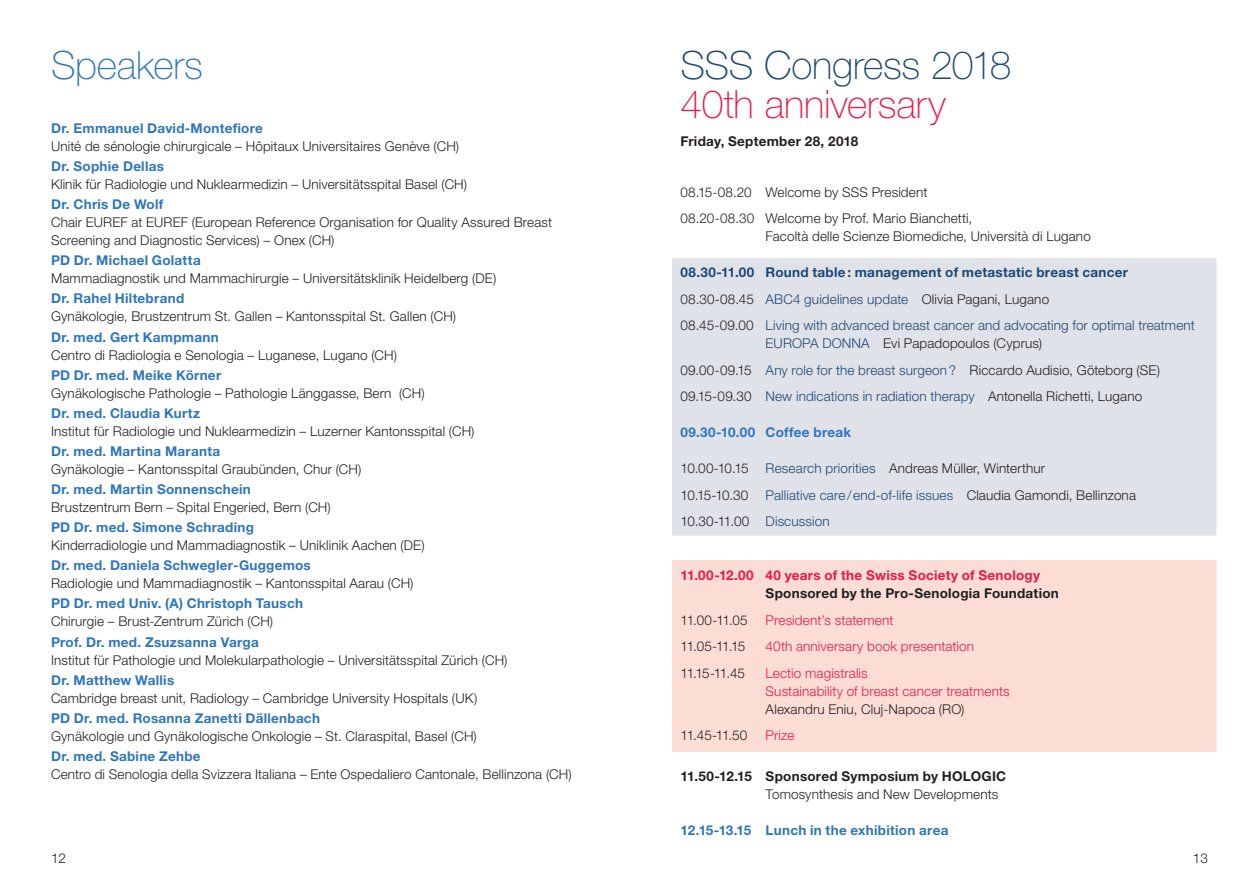
<style>
.page{position:relative;width:1259px;height:893px;background:#fff}
.page>*{position:absolute;margin:0;border:0;box-sizing:border-box;transform-origin:0 0}
.t1{font:100 39px "Helvetica Neue LT Std";letter-spacing:-.01em;color:#1d4874}
.t2{font:100 39px "Helvetica Neue LT Std";letter-spacing:-.005em;color:#ed1845}
.t3{font:100 39px "Helvetica Neue LT Std";letter-spacing:-.005em;color:#2e76bc}
.t4{font:300 13.5px/26.5px "Helvetica Neue LT Std";letter-spacing:.01em;color:#231f20}
.t5{font:700 13.5px "Helvetica Neue LT Std";letter-spacing:.02em;color:#2e76bc}
.t6{font:300 13.5px/26.5px "Helvetica Neue LT Std";letter-spacing:.01em;color:#1d4874}
.t7{font:300 13.5px/18px "Helvetica Neue LT Std";letter-spacing:.01em;color:#ed1845}
.t8{font:700 13.5px "Helvetica Neue LT Std";letter-spacing:.02em;color:#231f20}
.t9{font:700 13.5px "Helvetica Neue LT Std";letter-spacing:.02em;color:#ed1845}
.s1{font-weight:700}
.s2{color:#231f20}
.s3{color:#1d4874}
</style>
<div class="page">
<div style="left:672px;top:258px;width:544px;height:278px;background:#e0e2e9"></div>
<div style="left:672px;top:560px;width:544px;height:192px;background:#fcddd6"></div>
<h1 class="t3" style="left:51px;top:43px;width:153px">Speakers</h1>
<h1 class="t1" style="left:680px;top:43px;width:332px">SSS Congress 2018</h1>
<h1 class="t2" style="left:680px;top:82px;width:267px">40th anniversary</h1>
<p class="t8" style="left:680px;top:133px;width:179px">Friday, September 28, 2018</p>
<p class="t5" style="left:51px;top:120px;width:213px">Dr. Emmanuel David-Montefiore</p>
<p class="t4" style="left:51px;top:133px;width:410px">Unité de sénologie chirurgicale – Hôpitaux Universitaires Genève (CH)</p>
<p class="t5" style="left:51px;top:158px;width:114px">Dr. Sophie Dellas</p>
<p class="t4" style="left:51px;top:171px;width:417px">Klinik für Radiologie und Nuklearmedizin – Universitätsspital Basel (CH)</p>
<p class="t5" style="left:51px;top:196px;width:114px">Dr. Chris De Wolf</p>
<p class="t4" style="left:51px;top:213px;width:502px;line-height:18px">Chair EUREF at EUREF (European Reference Organisation for Quality Assured Breast<br>Screening and Diagnostic Services) – Onex (CH)</p>
<p class="t5" style="left:51px;top:252px;width:151px">PD Dr. Michael Golatta</p>
<p class="t4" style="left:51px;top:265px;width:447px">Mammadiagnostik und Mammachirurgie – Universitätsklinik Heidelberg (DE)</p>
<p class="t5" style="left:51px;top:290px;width:135px">Dr. Rahel Hiltebrand</p>
<p class="t4" style="left:51px;top:303px;width:407px">Gynäkologie, Brustzentrum St. Gallen – Kantonsspital St. Gallen (CH)</p>
<p class="t5" style="left:51px;top:328px;width:169px">Dr. med. Gert Kampmann</p>
<p class="t4" style="left:51px;top:341px;width:347px">Centro di Radiologia e Senologia – Luganese, Lugano (CH)</p>
<p class="t5" style="left:51px;top:367px;width:172px">PD Dr. med. Meike Körner</p>
<p class="t4" style="left:51px;top:379px;width:375px">Gynäkologische Pathologie – Pathologie Länggasse, Bern (CH)</p>
<p class="t5" style="left:51px;top:405px;width:150px">Dr. med. Claudia Kurtz</p>
<p class="t4" style="left:51px;top:417px;width:425px">Institut für Radiologie und Nuklearmedizin – Luzerner Kantonsspital (CH)</p>
<p class="t5" style="left:51px;top:443px;width:171px">Dr. med. Martina Maranta</p>
<p class="t4" style="left:51px;top:456px;width:312px">Gynäkologie – Kantonsspital Graubünden, Chur (CH)</p>
<p class="t5" style="left:51px;top:481px;width:201px">Dr. med. Martin Sonnenschein</p>
<p class="t4" style="left:51px;top:494px;width:281px">Brustzentrum Bern – Spital Engeried, Bern (CH)</p>
<p class="t5" style="left:51px;top:519px;width:204px">PD Dr. med. Simone Schrading</p>
<p class="t4" style="left:51px;top:532px;width:375px">Kinderradiologie und Mammadiagnostik – Uniklinik Aachen (DE)</p>
<p class="t5" style="left:51px;top:557px;width:261px">Dr. med. Daniela Schwegler-Guggemos</p>
<p class="t4" style="left:51px;top:570px;width:364px">Radiologie und Mammadiagnostik – Kantonsspital Aarau (CH)</p>
<p class="t5" style="left:51px;top:595px;width:253px">PD Dr. med Univ. (A) Christoph Tausch</p>
<p class="t4" style="left:51px;top:608px;width:224px">Chirurgie – Brust-Zentrum Zürich (CH)</p>
<p class="t5" style="left:51px;top:633px;width:209px">Prof. Dr. med. Zsuzsanna Varga</p>
<p class="t4" style="left:51px;top:646px;width:458px">Institut für Pathologie und Molekularpathologie – Universitätsspital Zürich (CH)</p>
<p class="t5" style="left:51px;top:672px;width:125px">Dr. Matthew Wallis</p>
<p class="t4" style="left:51px;top:684px;width:428px">Cambridge breast unit, Radiology – Cambridge University Hospitals (UK)</p>
<p class="t5" style="left:51px;top:710px;width:270px">PD Dr. med. Rosanna Zanetti Dällenbach</p>
<p class="t4" style="left:51px;top:722px;width:427px">Gynäkologie und Gynäkologische Onkologie – St. Claraspital, Basel (CH)</p>
<p class="t5" style="left:51px;top:748px;width:151px">Dr. med. Sabine Zehbe</p>
<p class="t4" style="left:51px;top:761px;width:522px">Centro di Senologia della Svizzera Italiana – Ente Ospedaliero Cantonale, Bellinzona (CH)</p>
<p class="t4" style="left:680px;top:178px;width:293px">08.15-08.20 Welcome by SSS President<br>08.20-08.30 Welcome by Prof. Mario Bianchetti,</p>
<p class="t4" style="left:765px;top:223px;width:327px">Facoltà delle Scienze Biomediche, Università di Lugano</p>
<p class="t6" style="left:680px;top:259px;width:516px"><span class="s1">08.30-11.00 Round table: management of metastatic breast cancer<br></span><span class="s2">08.30-08.45</span> ABC4 guidelines update <span class="s2">Olivia Pagani, Lugano<br>08.45-09.00</span> Living with advanced breast cancer and advocating for optimal treatment</p>
<p class="t4" style="left:680px;top:330px;width:481px;text-indent:85px"><span class="s3">EUROPA DONNA</span> Evi Papadopoulos (Cyprus)<br>09.00-09.15 <span class="s3">Any role for the breast surgeon?</span> Riccardo Audisio, Göteborg (SE)<br>09.15-09.30 <span class="s3">New indications in radiation therapy</span> Antonella Richetti, Lugano</p>
<p class="t5" style="left:680px;top:424px;width:172px">09.30-10.00 Coffee break</p>
<p class="t4" style="left:680px;top:455px;width:70px">10.00-10.15</p>
<p class="t4" style="left:765px;top:455px;width:281px"><span class="s3">Research priorities</span> Andreas Müller, Winterthur</p>
<p class="t4" style="left:680px;top:481px;width:69px">10.15-10.30</p>
<p class="t6" style="left:680px;top:481px;width:457px;text-indent:85px">Palliative care/end-of-life issues <span class="s2">Claudia Gamondi, Bellinzona<br>10.30-11.00</span> Discussion</p>
<p class="t9" style="left:680px;top:567px;width:361px">11.00-12.00 40 years of the Swiss Society of Senology</p>
<p class="t8" style="left:765px;top:585px;width:295px">Sponsored by the Pro-Senologia Foundation</p>
<p class="t4" style="left:680px;top:606px;width:69px">11.00-11.05</p>
<p class="t7" style="left:765px;top:611px;width:129px">President’s statement</p>
<p class="t4" style="left:680px;top:633px;width:66px">11.05-11.15</p>
<p class="t7" style="left:765px;top:637px;width:210px">40th anniversary book presentation</p>
<p class="t4" style="left:680px;top:659px;width:66px">11.15-11.45</p>
<p class="t7" style="left:765px;top:664px;width:245px">Lectio magistralis<br>Sustainability of breast cancer treatments</p>
<p class="t4" style="left:765px;top:695px;width:200px">Alexandru Eniu, Cluj-Napoca (RO)</p>
<p class="t4" style="left:680px;top:722px;width:68px">11.45-11.50</p>
<p class="t7" style="left:765px;top:726px;width:30px">Prize</p>
<p class="t8" style="left:680px;top:767px;width:327px">11.50-12.15 Sponsored Symposium by HOLOGIC</p>
<p class="t4" style="left:765px;top:780px;width:234px">Tomosynthesis and New Developments</p>
<p class="t5" style="left:680px;top:821px;width:269px">12.15-13.15 Lunch in the exhibition area</p>
<p class="t4" style="left:51px;top:845px;width:17px">12</p>
<p class="t4" style="left:1193px;top:845px;width:17px">13</p>
</div>
